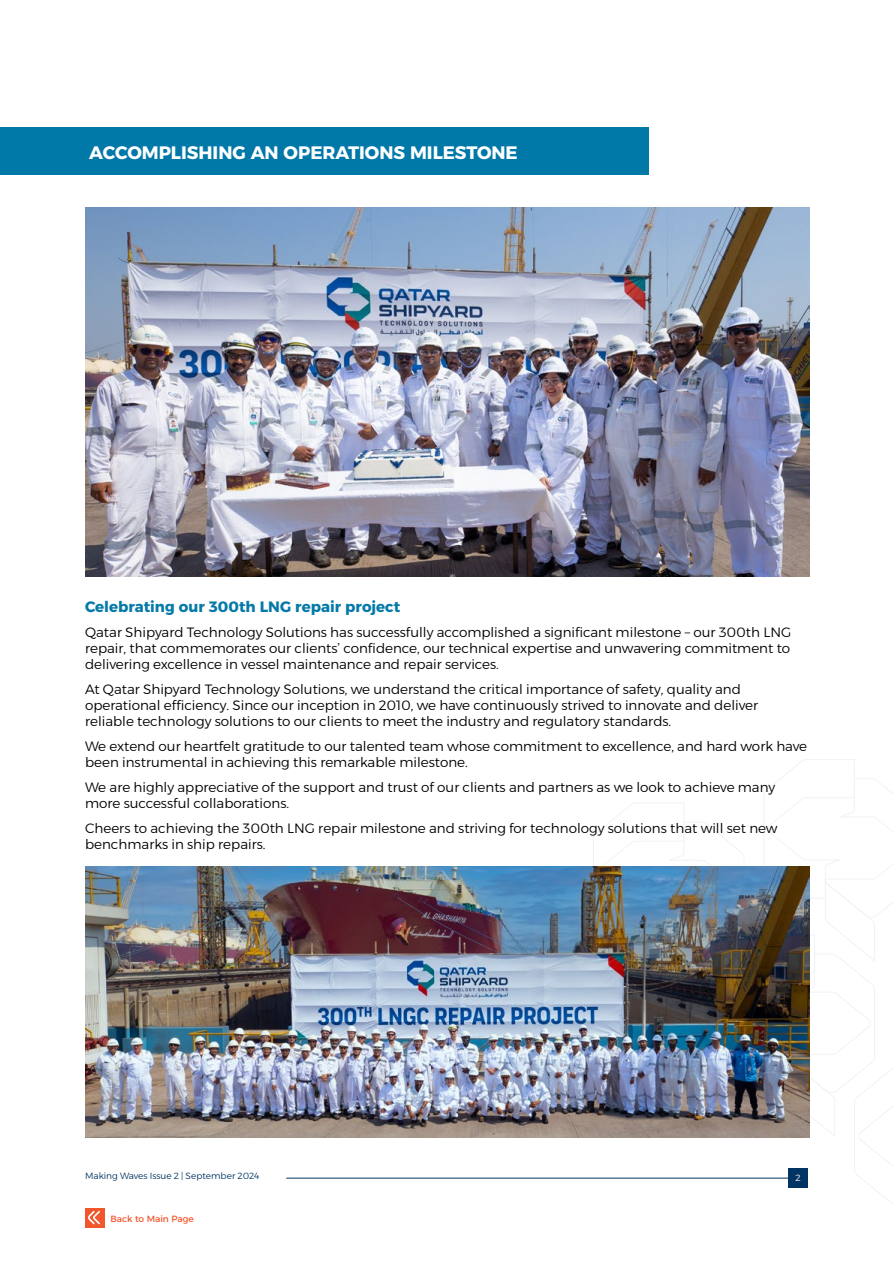
<style>
.page{position:relative;width:893px;height:1263px;background:#fff}
.page>*{position:absolute;margin:0;border:0;box-sizing:border-box;transform-origin:0 0}
.t1{font:700 18px "Alexandria";color:#fff}
.t2{font:700 15px "Alexandria";color:#057aa8}
.t3{font:300 13.5px/16.2px "Alexandria";color:#000}
.t4{font:300 9px "Alexandria";color:#003462}
.t5{font:9px "Alexandria";color:#f1562c}
.t6{font:300 9px "Alexandria";color:#fff}
</style>
<div class="page">
<hr style="left:286px;top:1178px;width:502px;height:1px;background:#003462">
<svg style="left:593px;top:759px;width:300px;height:445px"></svg>
<img style="left:85px;top:867px;width:724px;height:270px">
<img style="left:85px;top:207px;width:724px;height:369px">
<div style="left:0;top:128px;width:648px;height:47px;background:#0079a9"></div>
<div style="left:85px;top:1208px;width:20px;height:19px;background:#f1562c"></div>
<svg style="left:88px;top:1211px;width:12px;height:13px"></svg>
<h1 class="t1" style="left:89px;top:142px;width:430px">ACCOMPLISHING AN OPERATIONS MILESTONE</h1>
<p class="t2" style="left:85px;top:598px;width:317px">Celebrating our 300th LNG repair project</p>
<p class="t3" style="left:85px;top:624px;width:708px;text-align:justify">Qatar Shipyard Technology Solutions has successfully accomplished a significant milestone – our 300th LNG repair, that commemorates our clients’ confidence, our technical expertise and unwavering commitment to delivering excellence in vessel maintenance and repair services.</p>
<p class="t3" style="left:85px;top:681px;width:675px">At Qatar Shipyard Technology Solutions, we understand the critical importance of safety, quality and operational efficiency. Since our inception in 2010, we have continuously strived to innovate and deliver reliable technology solutions to our clients to meet the industry and regulatory standards.</p>
<p class="t3" style="left:85px;top:738px;width:724px">We extend our heartfelt gratitude to our talented team whose commitment to excellence, and hard work have been instrumental in achieving this remarkable milestone.</p>
<p class="t3" style="left:85px;top:779px;width:692px">We are highly appreciative of the support and trust of our clients and partners as we look to achieve many more successful collaborations.</p>
<p class="t3" style="left:85px;top:820px;width:694px">Cheers to achieving the 300th LNG repair milestone and striving for technology solutions that will set new benchmarks in ship repairs.</p>
<p class="t4" style="left:85px;top:1170px;width:176px">Making Waves Issue 2 | September 2024</p>
<p class="t6" style="left:795px;top:1172px;width:7px">2</p>
<p class="t5" style="left:111px;top:1213px;width:85px">Back to Main Page</p>
</div>
